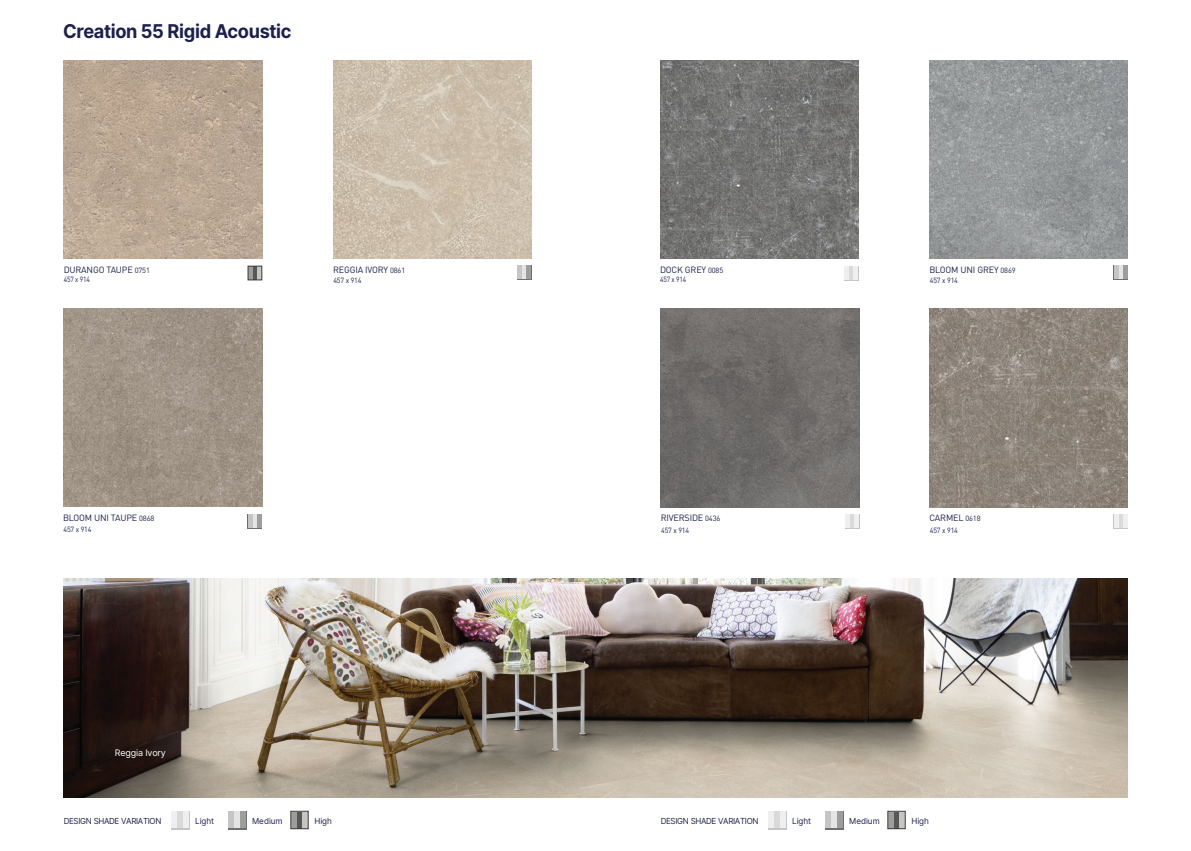
<style>
.page{position:relative;width:1191px;height:851px;background:#fff}
.page>*{position:absolute;margin:0;border:0;box-sizing:border-box;transform-origin:0 0}
.t1{font:700 19px "Inter";letter-spacing:-.02em;color:#1a214e;scale:.96 1}
.t2{font:9px "DIN Pro";letter-spacing:-.02em;color:#1a214e}
.t3{font:9px "Inter";letter-spacing:-.02em;color:#fff}
.t4{font:8.3px "Inter";color:#1a214e;scale:.96 1}
.t5{font:8.3px "Inter";color:#1a214e}
.t6{font:7.5px "DIN Pro";letter-spacing:-.02em;color:#1a214e;scale:.95 1}
.t7{font:7.5px "DIN Pro";letter-spacing:-.02em;color:#1a214e;scale:.89 1}
.s1{font-size:7.5px}
</style>
<div class="page">
<div style="left:1113px;top:265px;width:15px;height:15px;background:#706f70"></div>
<div style="left:1113px;top:265px;width:15px;height:14px;background:#e3e4e4"></div>
<svg style="left:1118px;top:266px;width:1px;height:13px"></svg>
<hr style="left:1114px;top:266px;width:4px;height:13px;background:#c6c5c4">
<hr style="left:1123px;top:266px;width:4px;height:13px;background:#9d9d9c">
<div style="left:517px;top:265px;width:14px;height:15px;background:#706f70"></div>
<div style="left:517px;top:265px;width:14px;height:14px;background:#9d9d9c"></div>
<hr style="left:522px;top:266px;width:4px;height:13px;background:#e3e4e4">
<div style="left:517px;top:266px;width:5px;height:13px;background:#c6c5c4"></div>
<div style="left:844px;top:514px;width:15px;height:14px;background:#edeff0"></div>
<hr style="left:850px;top:514px;width:4px;height:14px;background:#dbdad9">
<div style="left:1113px;top:514px;width:15px;height:14px;background:#dbdad9"></div>
<svg style="left:1118px;top:514px;width:1px;height:14px"></svg>
<hr style="left:1114px;top:515px;width:4px;height:13px;background:#edeff0">
<hr style="left:1123px;top:514px;width:4px;height:14px;background:#edeff0">
<div style="left:844px;top:266px;width:14px;height:14px;background:#edeff0"></div>
<hr style="left:849px;top:266px;width:4px;height:13px;background:#dbdad9">
<div style="left:248px;top:514px;width:14px;height:14px;background:#c6c5c4"></div>
<hr style="left:253px;top:514px;width:4px;height:13px;background:#e3e4e4">
<div style="left:257px;top:514px;width:5px;height:13px;background:#9d9d9c"></div>
<div style="left:248px;top:266px;width:14px;height:14px;background:#9d9d9c"></div>
<hr style="left:253px;top:266px;width:4px;height:13px;background:#575755">
<div style="left:257px;top:266px;width:5px;height:13px;background:#c6c5c4"></div>
<div style="left:248px;top:266px;width:14px;height:14px;border:1px solid #3c3c3b"></div>
<img style="left:929px;top:60px;width:199px;height:198px">
<img style="left:333px;top:60px;width:198px;height:198px">
<img style="left:661px;top:308px;width:198px;height:199px">
<img style="left:929px;top:308px;width:199px;height:199px">
<img style="left:660px;top:60px;width:198px;height:198px">
<img style="left:64px;top:60px;width:198px;height:198px">
<img style="left:64px;top:308px;width:198px;height:199px">
<div style="left:171px;top:810px;width:18px;height:19px;background:#dbdad9"></div>
<div style="left:172px;top:811px;width:5px;height:17px;background:#edeff0"></div>
<div style="left:183px;top:811px;width:6px;height:17px;background:#edeff0"></div>
<div style="left:228px;top:810px;width:18px;height:19px;background:#e3e4e4"></div>
<div style="left:229px;top:811px;width:5px;height:17px;background:#c6c5c4"></div>
<div style="left:240px;top:811px;width:6px;height:17px;background:#9d9d9c"></div>
<svg style="left:296px;top:812px;width:7px;height:15px"></svg>
<div style="left:297px;top:811px;width:5px;height:17px;background:#575755"></div>
<div style="left:291px;top:811px;width:5px;height:17px;background:#9d9d9c"></div>
<div style="left:303px;top:811px;width:5px;height:17px;background:#c6c5c4"></div>
<div style="left:290px;top:810px;width:19px;height:19px;border:1px solid #3c3c3b"></div>
<svg style="left:768px;top:811px;width:18px;height:18px"></svg>
<div style="left:774px;top:811px;width:6px;height:17px;background:#dbdad9"></div>
<div style="left:769px;top:811px;width:5px;height:17px;background:#edeff0"></div>
<div style="left:780px;top:811px;width:5px;height:17px;background:#edeff0"></div>
<svg style="left:825px;top:811px;width:18px;height:18px"></svg>
<div style="left:831px;top:811px;width:6px;height:17px;background:#e3e4e4"></div>
<div style="left:826px;top:811px;width:5px;height:17px;background:#c6c5c4"></div>
<div style="left:837px;top:811px;width:5px;height:17px;background:#9d9d9c"></div>
<div style="left:887px;top:811px;width:18px;height:17px;background:#9d9d9c"></div>
<div style="left:894px;top:811px;width:5px;height:17px;background:#575755"></div>
<div style="left:899px;top:811px;width:6px;height:17px;background:#c6c5c4"></div>
<div style="left:887px;top:810px;width:18px;height:19px;border:1px solid #3c3c3b"></div>
<img style="left:64px;top:579px;width:1063px;height:218px">
<h1 class="t1" style="left:63px;top:17px;width:239px">Creation 55 Rigid Acoustic</h1>
<p class="t2" style="left:64px;top:263px;width:88px">DURANGO TAUPE <span class="s1">0751</span></p>
<p class="t2" style="left:660px;top:263px;width:65px">DOCK GREY <span class="s1">0085</span></p>
<p class="t7" style="left:64px;top:274px;width:31px">457 x 914</p>
<p class="t7" style="left:660px;top:274px;width:31px">457 x 914</p>
<p class="t2" style="left:333px;top:263px;width:74px">REGGIA IVORY <span class="s1">0861</span></p>
<p class="t2" style="left:929px;top:263px;width:88px">BLOOM UNI GREY <span class="s1">0869</span></p>
<p class="t6" style="left:333px;top:275px;width:31px">457 x 914</p>
<p class="t6" style="left:929px;top:275px;width:31px">457 x 914</p>
<p class="t2" style="left:63px;top:511px;width:93px">BLOOM UNI TAUPE <span class="s1">0868</span></p>
<p class="t6" style="left:63px;top:524px;width:31px">457 x 914</p>
<p class="t3" style="left:115px;top:746px;width:52px">Reggia Ivory</p>
<p class="t2" style="left:661px;top:511px;width:61px">RIVERSIDE <span class="s1">0436</span></p>
<p class="t6" style="left:661px;top:524px;width:31px">457 x 914</p>
<p class="t2" style="left:929px;top:511px;width:53px">CARMEL <span class="s1">0618</span></p>
<p class="t6" style="left:929px;top:525px;width:31px">457 x 914</p>
<p class="t4" style="left:64px;top:814px;width:103px">DESIGN SHADE VARIATION</p>
<p class="t5" style="left:195px;top:814px;width:21px">Light</p>
<p class="t5" style="left:252px;top:814px;width:32px">Medium</p>
<p class="t5" style="left:314px;top:814px;width:19px">High</p>
<p class="t4" style="left:660px;top:814px;width:103px">DESIGN SHADE VARIATION</p>
<p class="t5" style="left:792px;top:814px;width:21px">Light</p>
<p class="t5" style="left:849px;top:814px;width:32px">Medium</p>
<p class="t5" style="left:911px;top:814px;width:19px">High</p>
</div>
